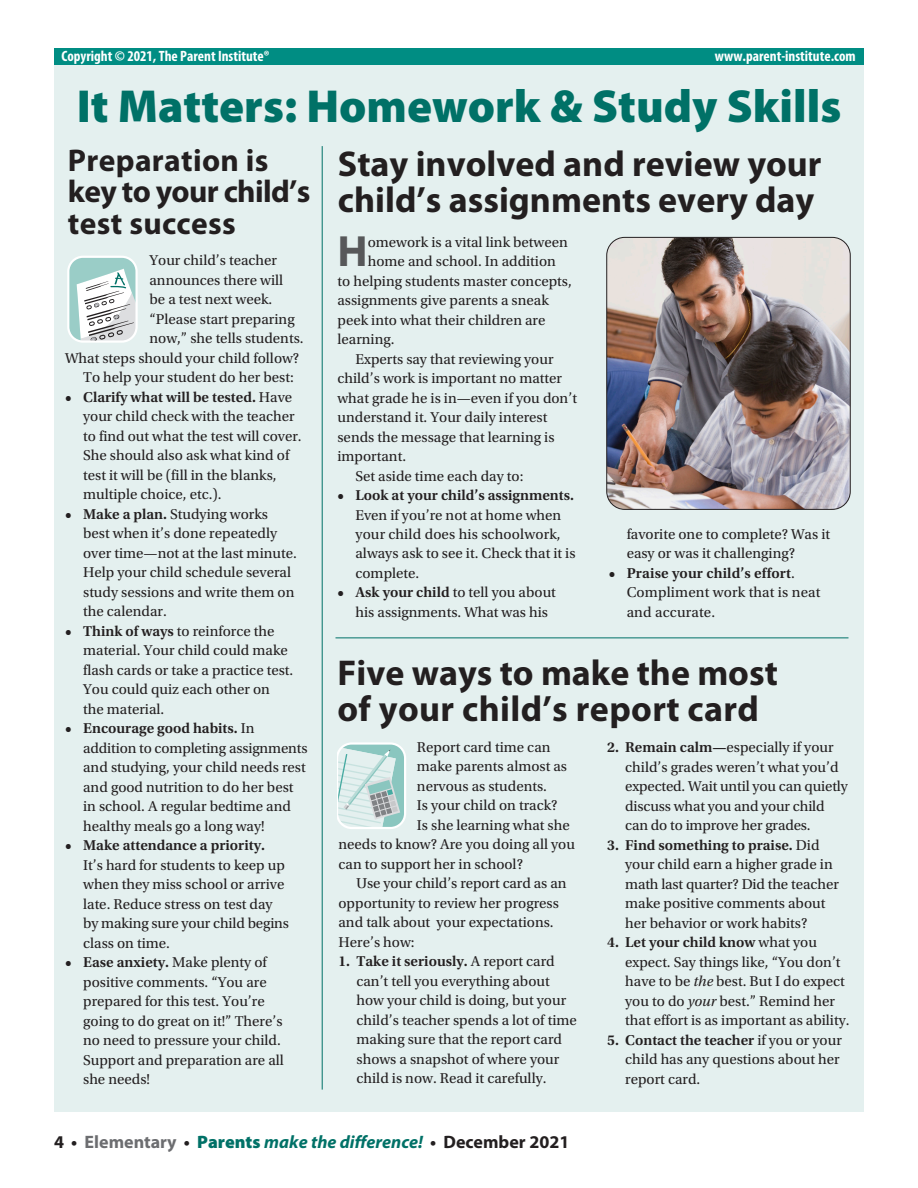
<style>
.page{position:relative;width:918px;height:1188px;background:#fff}
.page>*{position:absolute;margin:0;border:0;box-sizing:border-box;transform-origin:0 0}
.t1{font:900 46.5px "Myriad Pro";color:#007167}
.t2{font:700 43.95px "Myriad Pro";color:#57585a}
.t3{font:700 36px/36px "Myriad Pro";color:#231f20}
.t4{font:700 31.5px/31.5px "Myriad Pro";letter-spacing:.01em;color:#231f20}
.t5{font:italic 700 18px "Myriad Pro";color:#007167}
.t6{font:15px/19.5px "Utopia Std";color:#231f20}
.t7{font:700 condensed 15px "Myriad Pro";color:#fff}
.t8{font:600 15px "Utopia Std";color:#231f20}
.s1{font-weight:600}
.s2{font-style:italic}
.s3{font-style:normal;color:#231f20}
.s4{font-style:normal;color:#6c6d70}
.s5{font-weight:900;font-style:normal}
</style>
<div class="page">
<div style="left:54px;top:49px;width:810px;height:1063px;background:#e4f0ef"></div>
<hr style="left:336px;top:638px;width:513px;height:1px;background:#007167">
<hr style="left:322px;top:146px;width:1px;height:944px;background:#007167">
<svg style="left:67px;top:256px;width:71px;height:87px;background:#c8d9d7"></svg>
<svg style="left:337px;top:742px;width:69px;height:87px"></svg>
<div style="left:54px;top:49px;width:810px;height:16px;background:#008d83"></div>
<img style="left:608px;top:237px;width:241px;height:271px">
<div style="left:606px;top:237px;width:245px;height:273px;border:1px solid #231f20;border-radius:18px"></div>
<p class="t7" style="left:62px;top:46px;width:210px">Copyright © 2021, The Parent Institute®</p>
<p class="t7" style="left:715px;top:46px;width:142px">www.parent-institute.com</p>
<h1 class="t1" style="left:77px;top:75px;width:766px">It Matters: Homework &amp; Study Skills</h1>
<h3 class="t4" style="left:68px;top:143px;width:244px">Preparation is key to your child’s test success</h3>
<p class="t6" style="left:150px;top:251px;width:129px">Your child’s teacher</p>
<p class="t6" style="left:150px;top:271px;width:135px">announces there will</p>
<p class="t6" style="left:150px;top:290px;width:124px">be a test next week.</p>
<p class="t6" style="left:150px;top:310px;width:147px">“Please start preparing</p>
<p class="t6" style="left:150px;top:329px;width:156px">now,” she tells students.</p>
<p class="t6" style="left:65px;top:349px;width:236px">What steps should your child follow?</p>
<p class="t6" style="left:83px;top:368px;width:212px">To help your student do her best:</p>
<p class="t6" style="left:83px;top:388px;width:220px;text-indent:-18px"><span class="s1">• Clarify what will be tested.</span> Have your child check with the teacher to find out what the test will cover.<br>She should also ask what kind of test it will be (fill in the blanks, multiple choice, etc.).</p>
<p class="t6" style="left:83px;top:505px;width:215px;text-indent:-18px"><span class="s1">• Make a plan.</span> Studying works best when it’s done repeatedly over time—not at the last minute.<br>Help your child schedule several study sessions and write them on the calendar.</p>
<p class="t6" style="left:83px;top:622px;width:212px;text-indent:-18px"><span class="s1">• Think of ways</span> to reinforce the material. Your child could make flash cards or take a practice test.<br>You could quiz each other on the material.</p>
<p class="t6" style="left:83px;top:719px;width:226px;text-indent:-18px"><span class="s1">• Encourage good habits.</span> In addition to completing assignments and studying, your child needs rest and good nutrition to do her best in school. A regular bedtime and healthy meals go a long way!</p>
<p class="t8" style="left:65px;top:837px;width:201px">• Make attendance a priority.</p>
<p class="t6" style="left:83px;top:856px;width:207px">It’s hard for students to keep up when they miss school or arrive late. Reduce stress on test day by making sure your child begins class on time.</p>
<p class="t6" style="left:83px;top:953px;width:202px;text-indent:-18px"><span class="s1">• Ease anxiety.</span> Make plenty of positive comments. “You are prepared for this test. You’re going to do great on it!” There’s no need to pressure your child.<br>Support and preparation are all she needs!</p>
<h3 class="t3" style="left:338px;top:144px;width:485px">Stay involved and review your child’s assignments every day</h3>
<h2 class="t2" style="left:338px;top:223px;width:32px">H</h2>
<p class="t6" style="left:368px;top:232px;width:202px">omework is a vital link between</p>
<p class="t6" style="left:368px;top:252px;width:190px">home and school. In addition</p>
<p class="t6" style="left:337px;top:271px;width:236px">to helping students master concepts,</p>
<p class="t6" style="left:337px;top:291px;width:213px">assignments give parents a sneak</p>
<p class="t6" style="left:337px;top:310px;width:210px">peek into what their children are</p>
<p class="t6" style="left:337px;top:330px;width:59px">learning.</p>
<p class="t6" style="left:356px;top:349px;width:200px">Experts say that reviewing your</p>
<p class="t6" style="left:338px;top:369px;width:226px">child’s work is important no matter</p>
<p class="t6" style="left:338px;top:388px;width:241px">what grade he is in—even if you don’t</p>
<p class="t6" style="left:338px;top:408px;width:211px">understand it. Your daily interest</p>
<p class="t6" style="left:338px;top:427px;width:219px">sends the message that learning is</p>
<p class="t6" style="left:338px;top:447px;width:70px">important.</p>
<p class="t6" style="left:356px;top:466px;width:169px">Set aside time each day to:</p>
<p class="t8" style="left:338px;top:487px;width:238px">• Look at your child’s assignments.</p>
<p class="t6" style="left:356px;top:505px;width:222px">Even if you’re not at home when your child does his schoolwork, always ask to see it. Check that it is complete.</p>
<p class="t6" style="left:356px;top:583px;width:202px;text-indent:-18px"><span class="s1">• Ask your child</span> to tell you about his assignments. What was his</p>
<p class="t6" style="left:627px;top:525px;width:205px">favorite one to complete? Was it easy or was it challenging?</p>
<p class="t6" style="left:627px;top:564px;width:195px;text-indent:-18px"><span class="s1">• Praise your child’s effort</span>.<br>Compliment work that is neat and accurate.</p>
<h3 class="t3" style="left:338px;top:654px;width:442px">Five ways to make the most of your child’s report card</h3>
<p class="t6" style="left:625px;top:738px;width:224px;text-indent:-18px"><span class="s1">2. Remain calm—</span>especially if your child’s grades weren’t what you’d expected. Wait until you can quietly discuss what you and your child can do to improve her grades.</p>
<p class="t6" style="left:625px;top:835px;width:215px;text-indent:-18px"><span class="s1">3. Find something to praise.</span> Did your child earn a higher grade in math last quarter? Did the teacher make positive comments about her behavior or work habits?</p>
<p class="t6" style="left:625px;top:933px;width:226px;text-indent:-18px"><span class="s1">4. Let your child know</span> what you expect. Say things like, “You don’t have to be <span class="s2">the</span> best. But I do expect you to do <span class="s2">your</span> best.” Remind her that effort is as important as ability.</p>
<p class="t6" style="left:625px;top:1030px;width:218px;text-indent:-18px"><span class="s1">5. Contact the teacher</span> if you or your child has any questions about her report card.</p>
<p class="t6" style="left:417px;top:737px;width:135px">Report card time can</p>
<p class="t6" style="left:417px;top:757px;width:152px">make parents almost as</p>
<p class="t6" style="left:417px;top:776px;width:132px">nervous as students.</p>
<p class="t6" style="left:417px;top:796px;width:142px">Is your child on track?</p>
<p class="t6" style="left:417px;top:815px;width:154px">Is she learning what she</p>
<p class="t6" style="left:339px;top:835px;width:238px">needs to know? Are you doing all you</p>
<p class="t6" style="left:339px;top:854px;width:186px">can to support her in school?</p>
<p class="t6" style="left:357px;top:874px;width:212px">Use your child’s report card as an</p>
<p class="t6" style="left:339px;top:893px;width:222px">opportunity to review her progress</p>
<p class="t6" style="left:339px;top:913px;width:217px">and talk about your expectations.</p>
<p class="t6" style="left:339px;top:932px;width:78px">Here’s how:</p>
<p class="t6" style="left:357px;top:952px;width:222px;text-indent:-18px"><span class="s1">1. Take it seriously.</span> A report card can’t tell you everything about how your child is doing, but your child’s teacher spends a lot of time making sure that the report card shows a snapshot of where your child is now. Read it carefully.</p>
<p class="t5" style="left:54px;top:1130px;width:517px"><span class="s3">4 •</span> <span class="s4">Elementary</span> <span class="s3">•</span> <span class="s5">Parents</span> make the difference! <span class="s3">• December 2021</span></p>
</div>
